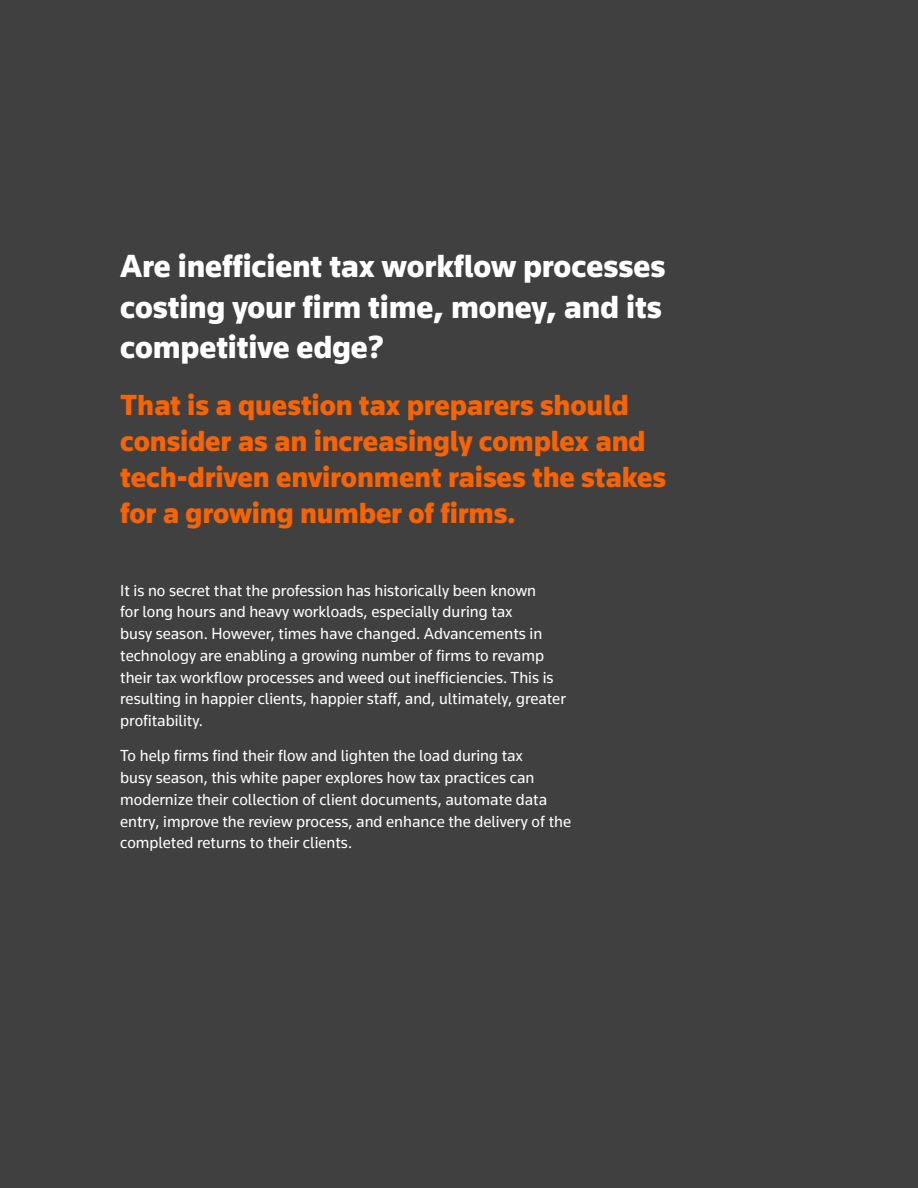
<style>
.page{position:relative;width:918px;height:1188px;background:#404040}
.page>*{position:absolute;margin:0;border:0;box-sizing:border-box;transform-origin:0 0}
.Body_Copy{font:900 33px/40.5px "Knowledge 2017";letter-spacing:-.005em;color:#fff;text-align:justify}
.Body_Copy-2{font:900 30px/36px "Knowledge 2017";letter-spacing:-.005em;color:#fa6400}
.Body_Copy-3{font:16.5px/21.8px "Knowledge 2017";color:#fff}
</style>
<div class="page">
<p class="Body_Copy" style="left:120px;top:245px;width:547px">Are inefficient tax workflow processes costing your firm time, money, and its competitive edge?</p>
<p class="Body_Copy-2" style="left:120px;top:387px;width:548px">That is a question tax preparers should consider as an increasingly complex and tech-driven environment raises the stakes for a growing number of firms.</p>
<p class="Body_Copy-3" style="left:120px;top:579px;width:447px">It is no secret that the profession has historically been known<br>for long hours and heavy workloads, especially during tax<br>busy season. However, times have changed. Advancements in technology are enabling a growing number of firms to revamp their tax workflow processes and weed out inefficiencies. This is resulting in happier clients, happier staff, and, ultimately, greater profitability.</p>
<p class="Body_Copy-3" style="left:120px;top:745px;width:452px">To help firms find their flow and lighten the load during tax<br>busy season, this white paper explores how tax practices can modernize their collection of client documents, automate data entry, improve the review process, and enhance the delivery of the completed returns to their clients.</p>
</div>
